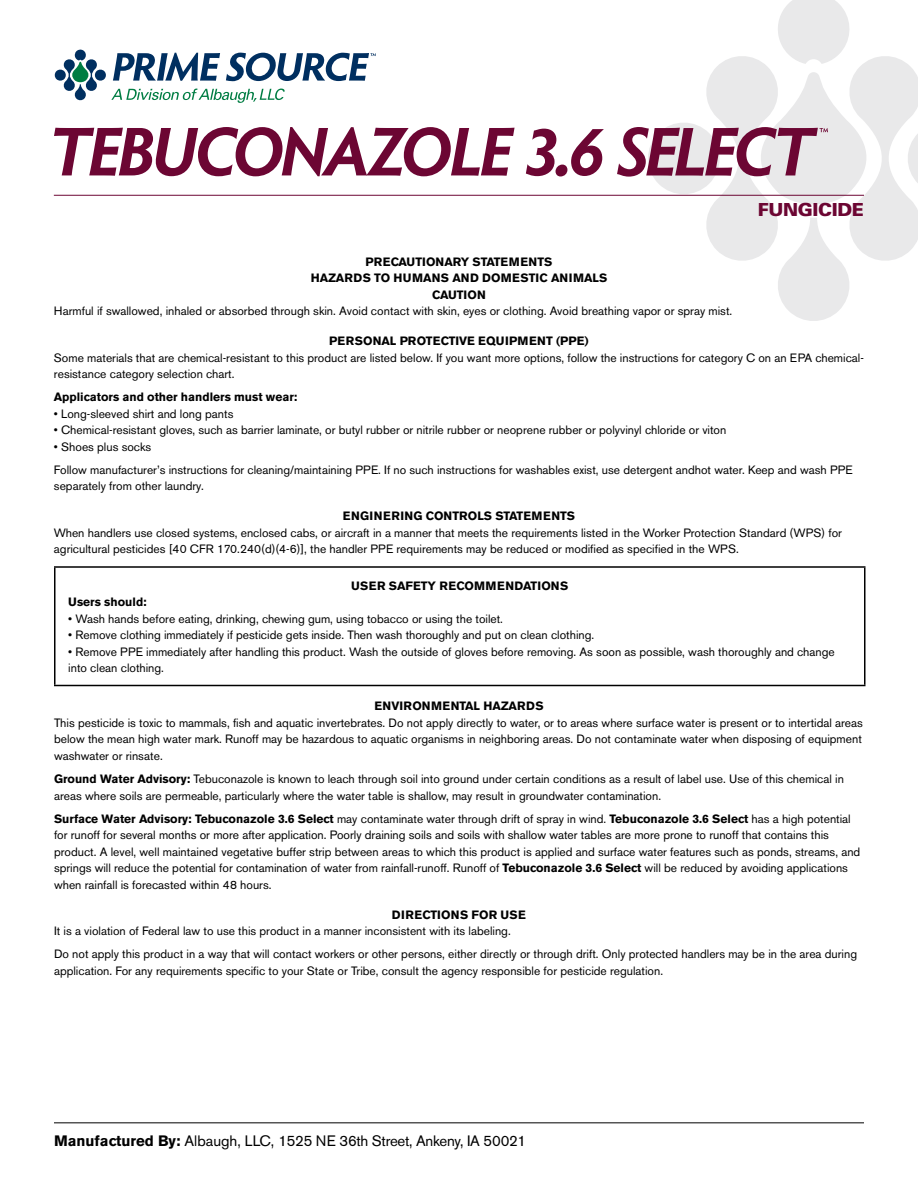
<style>
.page{position:relative;width:918px;height:1188px;background:#fff}
.page>*{position:absolute;margin:0;border:0;box-sizing:border-box;transform-origin:0 0}
.t1{font:900 18px "Univers";letter-spacing:-.02em;color:#6c0633}
.t2{font:15px "Akzidenz Grotesk BE";letter-spacing:-.02em;color:#000}
.t3{font:12px/16.5px "Akzidenz Grotesk BE";color:#000}
.t4{font:700 12px/16.5px "Akzidenz Grotesk BE";color:#000;text-align:center}
.t5{font:700 12px "Akzidenz Grotesk BE";letter-spacing:.02em;color:#000}
.s1{font-weight:700}
</style>
<div class="page">
<hr style="left:54px;top:1122px;width:810px;height:1px;background:#000">
<svg style="left:617px;top:0;width:301px;height:321px"></svg>
<svg style="left:54px;top:127px;width:461px;height:49px"></svg>
<div style="left:556px;top:165px;width:11px;height:11px;background:#6c0633;border-radius:5px"></div>
<svg style="left:526px;top:129px;width:30px;height:47px"></svg>
<svg style="left:571px;top:129px;width:33px;height:47px"></svg>
<svg style="left:55px;top:50px;width:321px;height:53px"></svg>
<hr style="left:54px;top:195px;width:810px;height:1px;background:#6c0633">
<hr style="left:54px;top:566px;width:812px;height:2px;background:#000">
<hr style="left:54px;top:568px;width:2px;height:117px;background:#000">
<hr style="left:864px;top:568px;width:2px;height:117px;background:#000">
<hr style="left:54px;top:685px;width:812px;height:1px;background:#000">
<h1 class="t1" style="left:758px;top:198px;width:108px">FUNGICIDE</h1>
<p class="t4" style="left:311px;top:253px;width:298px">PRECAUTIONARY STATEMENTS<br>HAZARDS TO HUMANS AND DOMESTIC ANIMALS<br>CAUTION</p>
<p class="t3" style="left:54px;top:303px;width:678px">Harmful if swallowed, inhaled or absorbed through skin. Avoid contact with skin, eyes or clothing. Avoid breathing vapor or spray mist.</p>
<p class="t4" style="left:329px;top:333px;width:261px">PERSONAL PROTECTIVE EQUIPMENT (PPE)</p>
<p class="t3" style="left:54px;top:349px;width:811px">Some materials that are chemical-resistant to this product are listed below. If you want more options, follow the instructions for category C on an EPA chemical&shy;resistance category selection chart.</p>
<p class="t4" style="left:54px;top:389px;width:245px">Applicators and other handlers must wear:</p>
<p class="t3" style="left:54px;top:405px;width:181px">• Long-sleeved shirt and long pants</p>
<p class="t3" style="left:54px;top:422px;width:674px">• Chemical-resistant gloves, such as barrier laminate, or butyl rubber or nitrile rubber or neoprene rubber or polyvinyl chloride or viton</p>
<p class="t3" style="left:54px;top:435px;width:800px;line-height:23.2px">• Shoes plus socks<br>Follow manufacturer’s instructions for cleaning/maintaining PPE. If no such instructions for washables exist, use detergent andhot water. Keep and wash PPE</p>
<p class="t3" style="left:54px;top:478px;width:150px">separately from other laundry.</p>
<p class="t5" style="left:343px;top:509px;width:234px">ENGINERING CONTROLS STATEMENTS</p>
<p class="t3" style="left:54px;top:525px;width:789px">When handlers use closed systems, enclosed cabs, or aircraft in a manner that meets the requirements listed in the Worker Protection Standard (WPS) for agricultural pesticides [40 CFR 170.240(d)(4-6)], the handler PPE requirements may be reduced or modified as specified in the WPS.</p>
<p class="t4" style="left:351px;top:577px;width:219px">USER SAFETY RECOMMENDATIONS</p>
<p class="t4" style="left:68px;top:594px;width:80px">Users should:</p>
<p class="t3" style="left:68px;top:610px;width:435px">• Wash hands before eating, drinking, chewing gum, using tobacco or using the toilet.</p>
<p class="t3" style="left:68px;top:627px;width:526px">• Remove clothing immediately if pesticide gets inside. Then wash thoroughly and put on clean clothing.</p>
<p class="t3" style="left:68px;top:643px;width:768px">• Remove PPE immediately after handling this product. Wash the outside of gloves before removing. As soon as possible, wash thoroughly and change into clean clothing.</p>
<p class="t4" style="left:374px;top:698px;width:171px">ENVIRONMENTAL HAZARDS</p>
<p class="t3" style="left:54px;top:714px;width:810px;text-align:justify">This pesticide is toxic to mammals, fish and aquatic invertebrates. Do not apply directly to water, or to areas where surface water is present or to intertidal areas below the mean high water mark. Runoff may be hazardous to aquatic organisms in neighboring areas. Do not contaminate water when disposing of equipment washwater or rinsate.</p>
<p class="t3" style="left:54px;top:771px;width:791px"><span class="s1">Ground Water Advisory:</span> Tebuconazole is known to leach through soil into ground under certain conditions as a result of label use. Use of this chemical in areas where soils are permeable, particularly where the water table is shallow, may result in groundwater contamination.</p>
<p class="t3" style="left:54px;top:810px;width:808px"><span class="s1">Surface Water Advisory: Tebuconazole 3.6 Select</span> may contaminate water through drift of spray in wind. <span class="s1">Tebuconazole 3.6 Select</span> has a high potential for runoff for several months or more after application. Poorly draining soils and soils with shallow water tables are more prone to runoff that contains this product. A level, well maintained vegetative buffer strip between areas to which this product is applied and surface water features such as ponds, streams, and springs will reduce the potential for contamination of water from rainfall-runoff. Runoff of <span class="s1">Tebuconazole 3.6 Select</span> will be reduced by avoiding applications when rainfall is forecasted within 48 hours.</p>
<p class="t5" style="left:392px;top:908px;width:136px">DIRECTIONS FOR USE</p>
<p class="t3" style="left:54px;top:919px;width:805px;line-height:23.2px">It is a violation of Federal law to use this product in a manner inconsistent with its labeling.<br>Do not apply this product in a way that will contact workers or other persons, either directly or through drift. Only protected handlers may be in the area during</p>
<p class="t3" style="left:54px;top:963px;width:609px">application. For any requirements specific to your State or Tribe, consult the agency responsible for pesticide regulation.</p>
<p class="t2" style="left:54px;top:1132px;width:474px"><span class="s1">Manufactured By:</span> Albaugh, LLC, 1525 NE 36th Street, Ankeny, IA 50021</p>
</div>
